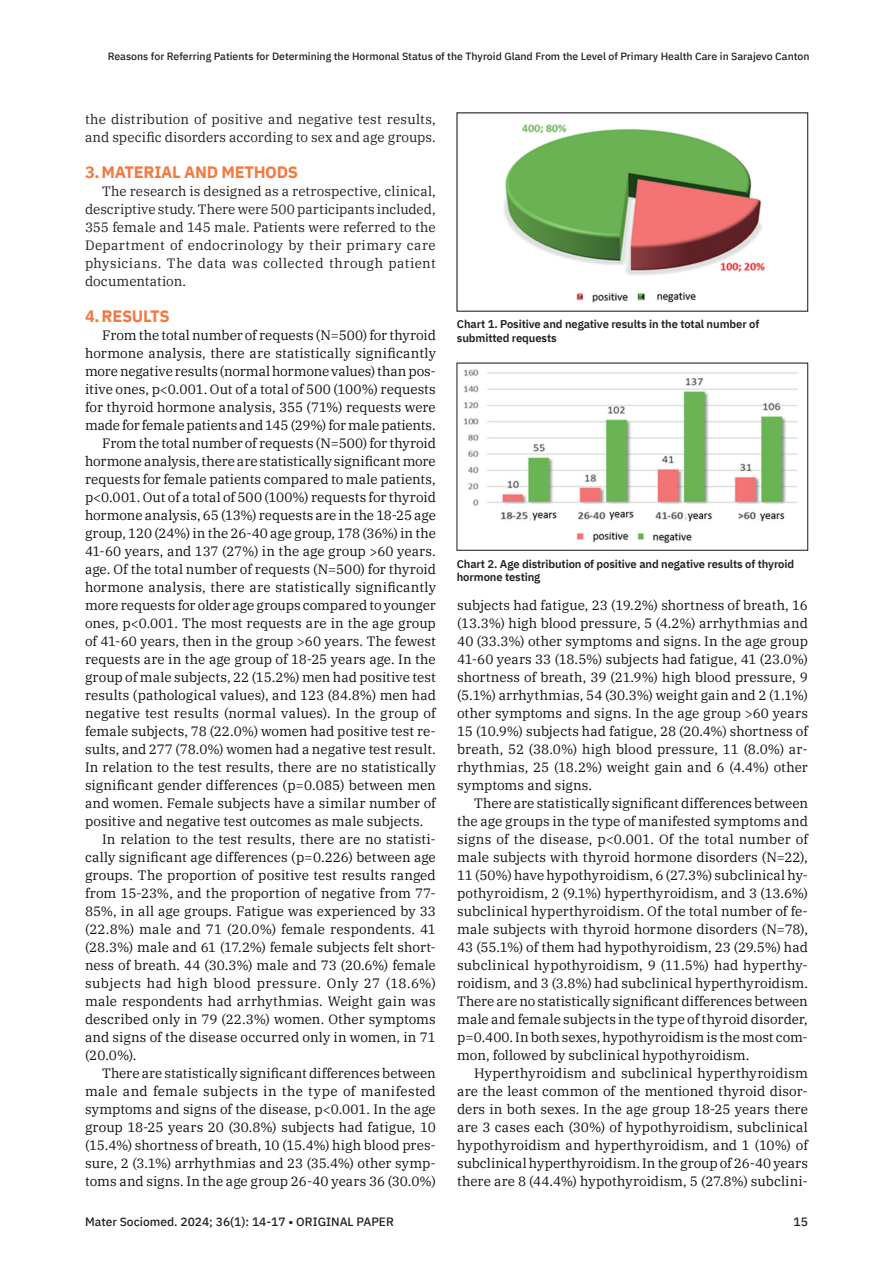
<style>
.page{position:relative;width:893px;height:1263px;background:#fff}
.page>*{position:absolute;margin:0;border:0;box-sizing:border-box;transform-origin:0 0}
.t1{font:700 16.5px "IBM Plex Sans";letter-spacing:-.02em;color:#f47940}
.t2{font:13.5px/18px "IBM Plex Serif";letter-spacing:.005em;color:#0a1117;text-align:justify}
.t3{font:13.5px/18px "IBM Plex Serif";letter-spacing:.015em;color:#231f20}
.t4{font:13.5px "IBM Plex Serif";letter-spacing:-.015em;color:#0a1117}
.t5{font:13.5px "IBM Plex Serif";letter-spacing:.04em;color:#0a1117}
.t6{font:13.5px "IBM Plex Serif";letter-spacing:.03em;color:#0a1117}
.t7{font:500 12px "IBM Plex Sans";color:#231f20}
.t8{font:600 11.25px/13.5px "IBM Plex Sans";letter-spacing:-.01em;color:#231f20}
.t9{font:500 10.5px "IBM Plex Sans";color:#231f20}
</style>
<div class="page">
<img style="left:503px;top:124px;width:262px;height:179px">
<img style="left:463px;top:369px;width:335px;height:174px">
<p class="t9" style="left:108px;top:48px;width:703px">Reasons for Referring Patients for Determining the Hormonal Status of the Thyroid Gland From the Level of Primary Health Care in Sarajevo Canton</p>
<p class="t3" style="left:85px;top:109px;width:352px">the distribution of positive and negative test results, and specific disorders according to sex and age groups.</p>
<p class="t1" style="left:85px;top:159px;width:215px">3.MATERIAL AND METHODS</p>
<p class="t3" style="left:85px;top:181px;width:352px;text-align:justify;text-indent:17px">The research is designed as a retrospective, clinical, descriptive study. There were 500 participants included, 355 female and 145 male. Patients were referred to the Department of endocrinology by their primary care physicians. The data was collected through patient documentation.</p>
<p class="t1" style="left:85px;top:303px;width:86px">4.RESULTS</p>
<p class="t2" style="left:102px;top:325px;width:335px">From the total number of requests (N=500) for thyroid</p>
<p class="t2" style="left:85px;top:343px;width:352px">hormone analysis, there are statistically significantly</p>
<p class="t2" style="left:85px;top:361px;width:352px">more negative results (normal hormone values) than pos-</p>
<p class="t2" style="left:85px;top:379px;width:352px">itive ones, p&lt;0.001. Out of a total of 500 (100%) requests</p>
<p class="t2" style="left:85px;top:397px;width:352px">for thyroid hormone analysis, 355 (71%) requests were</p>
<p class="t4" style="left:85px;top:415px;width:352px">made for female patients and 145 (29%) for male patients.</p>
<p class="t2" style="left:102px;top:433px;width:335px">From the total number of requests (N=500) for thyroid</p>
<p class="t2" style="left:85px;top:451px;width:352px">hormone analysis, there are statistically significant more</p>
<p class="t2" style="left:85px;top:469px;width:352px">requests for female patients compared to male patients,</p>
<p class="t2" style="left:85px;top:487px;width:352px">p&lt;0.001. Out of a total of 500 (100%) requests for thyroid</p>
<p class="t2" style="left:85px;top:505px;width:352px">hormone analysis, 65 (13%) requests are in the 18-25 age</p>
<p class="t2" style="left:85px;top:523px;width:352px">group, 120 (24%) in the 26-40 age group, 178 (36%) in the</p>
<p class="t2" style="left:85px;top:541px;width:352px">41-60 years, and 137 (27%) in the age group &gt;60 years.</p>
<p class="t2" style="left:85px;top:559px;width:352px">age. Of the total number of requests (N=500) for thyroid</p>
<p class="t2" style="left:85px;top:577px;width:352px">hormone analysis, there are statistically significantly</p>
<p class="t2" style="left:85px;top:595px;width:352px">more requests for older age groups compared to younger</p>
<p class="t2" style="left:85px;top:613px;width:352px">ones, p&lt;0.001. The most requests are in the age group</p>
<p class="t2" style="left:85px;top:631px;width:352px">of 41-60 years, then in the group &gt;60 years. The fewest</p>
<p class="t2" style="left:85px;top:649px;width:352px">requests are in the age group of 18-25 years age. In the</p>
<p class="t2" style="left:85px;top:667px;width:352px">group of male subjects, 22 (15.2%) men had positive test</p>
<p class="t2" style="left:85px;top:685px;width:352px">results (pathological values), and 123 (84.8%) men had</p>
<p class="t2" style="left:85px;top:703px;width:352px">negative test results (normal values). In the group of</p>
<p class="t2" style="left:85px;top:721px;width:352px">female subjects, 78 (22.0%) women had positive test re-</p>
<p class="t2" style="left:85px;top:739px;width:352px">sults, and 277 (78.0%) women had a negative test result.</p>
<p class="t2" style="left:85px;top:757px;width:352px">In relation to the test results, there are no statistically</p>
<p class="t2" style="left:85px;top:775px;width:352px">significant gender differences (p=0.085) between men</p>
<p class="t2" style="left:85px;top:793px;width:352px">and women. Female subjects have a similar number of</p>
<p class="t2" style="left:85px;top:811px;width:340px">positive and negative test outcomes as male subjects.</p>
<p class="t2" style="left:102px;top:829px;width:335px">In relation to the test results, there are no statisti-</p>
<p class="t2" style="left:85px;top:847px;width:352px">cally significant age differences (p=0.226) between age</p>
<p class="t2" style="left:85px;top:865px;width:352px">groups. The proportion of positive test results ranged</p>
<p class="t2" style="left:85px;top:883px;width:352px">from 15-23%, and the proportion of negative from 77-</p>
<p class="t2" style="left:85px;top:901px;width:352px">85%, in all age groups. Fatigue was experienced by 33</p>
<p class="t2" style="left:85px;top:919px;width:352px">(22.8%) male and 71 (20.0%) female respondents. 41</p>
<p class="t2" style="left:85px;top:937px;width:352px">(28.3%) male and 61 (17.2%) female subjects felt short-</p>
<p class="t2" style="left:85px;top:955px;width:352px">ness of breath. 44 (30.3%) male and 73 (20.6%) female</p>
<p class="t5" style="left:85px;top:973px;width:352px">subjects had high blood pressure. Only 27 (18.6%)</p>
<p class="t2" style="left:85px;top:991px;width:352px">male respondents had arrhythmias. Weight gain was</p>
<p class="t2" style="left:85px;top:1009px;width:352px">described only in 79 (22.3%) women. Other symptoms</p>
<p class="t2" style="left:85px;top:1027px;width:352px">and signs of the disease occurred only in women, in 71</p>
<p class="t2" style="left:85px;top:1045px;width:53px">(20.0%).</p>
<p class="t2" style="left:102px;top:1063px;width:335px">There are statistically significant differences between</p>
<p class="t6" style="left:85px;top:1081px;width:352px">male and female subjects in the type of manifested</p>
<p class="t2" style="left:85px;top:1099px;width:352px">symptoms and signs of the disease, p&lt;0.001. In the age</p>
<p class="t2" style="left:85px;top:1117px;width:352px">group 18-25 years 20 (30.8%) subjects had fatigue, 10</p>
<p class="t2" style="left:85px;top:1135px;width:352px">(15.4%) shortness of breath, 10 (15.4%) high blood pres-</p>
<p class="t2" style="left:85px;top:1153px;width:352px">sure, 2 (3.1%) arrhythmias and 23 (35.4%) other symp-</p>
<p class="t2" style="left:85px;top:1171px;width:352px">toms and signs. In the age group 26-40 years 36 (30.0%)</p>
<p class="t8" style="left:457px;top:317px;width:304px">Chart 1. Positive and negative results in the total number of submitted requests</p>
<p class="t8" style="left:457px;top:556px;width:339px">Chart 2. Age distribution of positive and negative results of thyroid hormone testing</p>
<p class="t2" style="left:457px;top:595px;width:352px">subjects had fatigue, 23 (19.2%) shortness of breath, 16 (13.3%) high blood pressure, 5 (4.2%) arrhythmias and 40 (33.3%) other symptoms and signs. In the age group 41-60 years 33 (18.5%) subjects had fatigue, 41 (23.0%) shortness of breath, 39 (21.9%) high blood pressure, 9 (5.1%) arrhythmias, 54 (30.3%) weight gain and 2 (1.1%) other symptoms and signs. In the age group &gt;60 years 15 (10.9%) subjects had fatigue, 28 (20.4%) shortness of breath, 52 (38.0%) high blood pressure, 11 (8.0%) ar&shy;rhythmias, 25 (18.2%) weight gain and 6 (4.4%) other symptoms and signs.</p>
<p class="t2" style="left:457px;top:793px;width:352px;text-indent:17px">There are statistically significant differences between the age groups in the type of manifested symptoms and signs of the disease, p&lt;0.001. Of the total number of male subjects with thyroid hormone disorders (N=22), 11 (50%) have hypothyroidism, 6 (27.3%) subclinical hy&shy;pothyroidism, 2 (9.1%) hyperthyroidism, and 3 (13.6%) subclinical hyperthyroidism. Of the total number of fe&shy;male subjects with thyroid hormone disorders (N=78), 43 (55.1%) of them had hypothyroidism, 23 (29.5%) had subclinical hypothyroidism, 9 (11.5%) had hyperthy&shy;roidism, and 3 (3.8%) had subclinical hyperthyroidism.<br>There are no statistically significant differences between male and female subjects in the type of thyroid disorder, p=0.400. In both sexes, hypothyroidism is the most com&shy;mon, followed by subclinical hypothyroidism.</p>
<p class="t2" style="left:457px;top:1063px;width:352px;text-indent:17px">Hyperthyroidism and subclinical hyperthyroidism are the least common of the mentioned thyroid disor&shy;ders in both sexes. In the age group 18-25 years there are 3 cases each (30%) of hypothyroidism, subclinical hypothyroidism and hyperthyroidism, and 1 (10%) of subclinical hyperthyroidism. In the group of 26-40 years there are 8 (44.4%) hypothyroidism, 5 (27.8%) subclini-</p>
<p class="t7" style="left:85px;top:1212px;width:310px">Mater Sociomed. 2024; 36(1): 14-17 • ORIGINAL PAPER</p>
<p class="t7" style="left:793px;top:1212px;width:16px">15</p>
</div>
